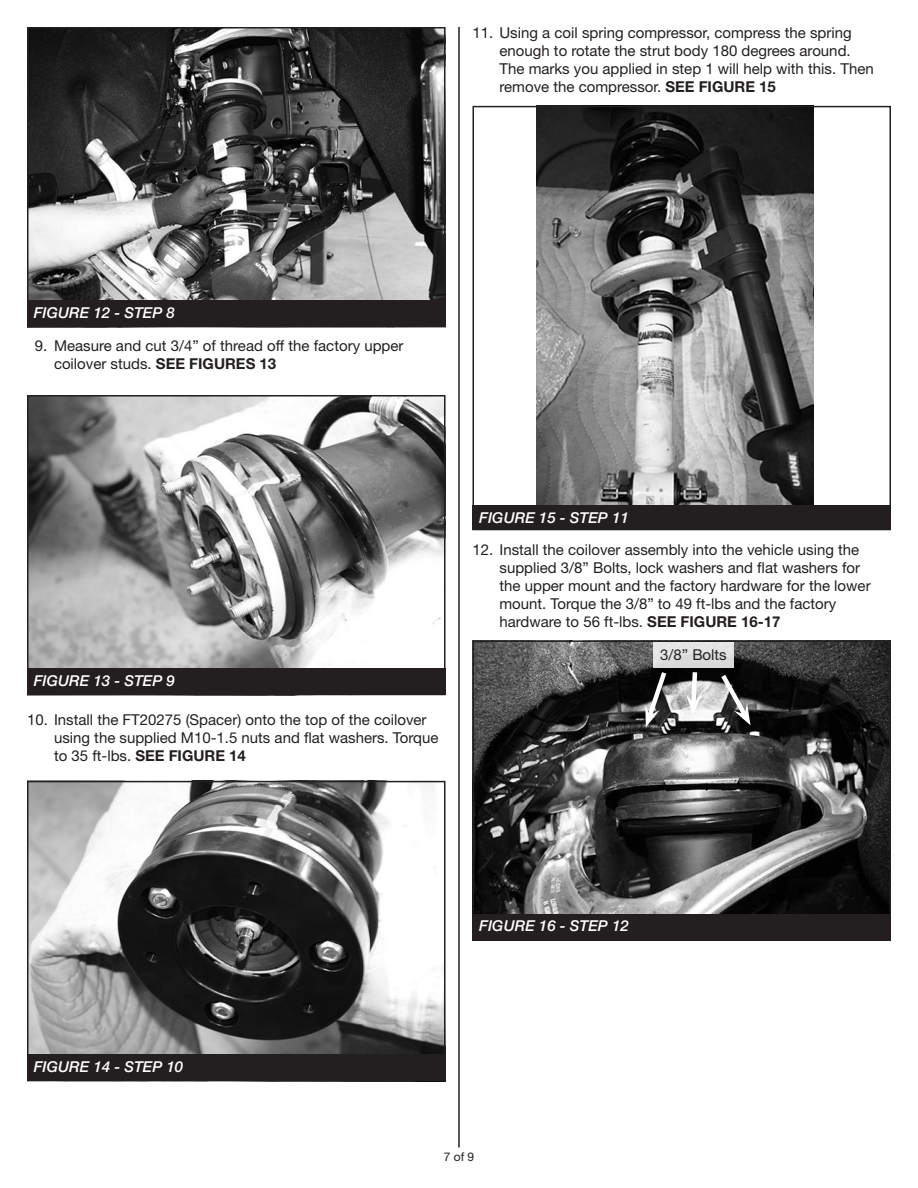
<style>
.page{position:relative;width:918px;height:1188px;background:#fff}
.page>*{position:absolute;margin:0;border:0;box-sizing:border-box;transform-origin:0 0}
.t1{font:15px/18px "Helvetica Neue LT Std";color:#231f20}
.t2{font:italic 500 15px "Helvetica Neue LT Std";color:#fff}
.t3{font:12px "Helvetica Neue LT Std";color:#231f20}
.s1{font-weight:700}
</style>
<div class="page">
<hr style="left:458px;top:27px;width:2px;height:1121px;background:#231f20">
<img style="left:30px;top:30px;width:413px;height:270px">
<div style="left:27px;top:27px;width:419px;height:300px;border:2px solid #231f20"></div>
<div style="left:27px;top:300px;width:419px;height:27px;background:#231f20"></div>
<img style="left:30px;top:398px;width:413px;height:270px">
<div style="left:27px;top:395px;width:419px;height:300px;border:2px solid #231f20"></div>
<div style="left:27px;top:668px;width:419px;height:27px;background:#231f20"></div>
<img style="left:30px;top:784px;width:413px;height:270px">
<div style="left:27px;top:781px;width:419px;height:300px;border:2px solid #231f20"></div>
<div style="left:27px;top:1054px;width:419px;height:27px;background:#231f20"></div>
<img style="left:537px;top:109px;width:277px;height:396px">
<div style="left:472px;top:106px;width:419px;height:424px;border:2px solid #231f20"></div>
<div style="left:472px;top:505px;width:419px;height:25px;background:#231f20"></div>
<img style="left:475px;top:643px;width:413px;height:271px">
<div style="left:472px;top:640px;width:419px;height:301px;border:2px solid #231f20"></div>
<div style="left:472px;top:914px;width:419px;height:27px;background:#231f20"></div>
<div style="left:653px;top:643px;width:81px;height:25px;background:#e0e0e0"></div>
<svg style="left:644px;top:667px;width:26px;height:60px"></svg>
<svg style="left:717px;top:670px;width:34px;height:55px"></svg>
<svg style="left:686px;top:668px;width:15px;height:48px"></svg>
<p class="t1" style="left:500px;top:23px;width:376px;text-indent:-27px">11. Using a coil spring compressor, compress the spring enough to rotate the strut body 180 degrees around.<br>The marks you applied in step 1 will help with this. Then remove the compressor. <span class="s1">SEE FIGURE 15</span></p>
<p class="t2" style="left:34px;top:303px;width:143px">FIGURE 12 - STEP 8</p>
<p class="t1" style="left:54px;top:337px;width:351px;text-indent:-19px">9. Measure and cut 3/4” of thread off the factory upper coilover studs. <span class="s1">SEE FIGURES 13</span></p>
<p class="t2" style="left:34px;top:672px;width:143px">FIGURE 13 - STEP 9</p>
<p class="t1" style="left:54px;top:710px;width:386px;text-indent:-27px">10. Install the FT20275 (Spacer) onto the top of the coilover using the supplied M10-1.5 nuts and flat washers. Torque to 35 ft-lbs. <span class="s1">SEE FIGURE 14</span></p>
<p class="t2" style="left:479px;top:509px;width:151px">FIGURE 15 - STEP 11</p>
<p class="t1" style="left:500px;top:541px;width:373px;text-indent:-27px">12. Install the coilover assembly into the vehicle using the supplied 3/8” Bolts, lock washers and flat washers for the upper mount and the factory hardware for the lower mount. Torque the 3/8” to 49 ft-lbs and the factory hardware to 56 ft-lbs. <span class="s1">SEE FIGURE 16-17</span></p>
<p class="t1" style="left:660px;top:645px;width:68px">3/8” Bolts</p>
<p class="t2" style="left:34px;top:1057px;width:151px">FIGURE 14 - STEP 10</p>
<p class="t2" style="left:479px;top:917px;width:151px">FIGURE 16 - STEP 12</p>
<p class="t3" style="left:444px;top:1150px;width:32px">7 of 9</p>
</div>
